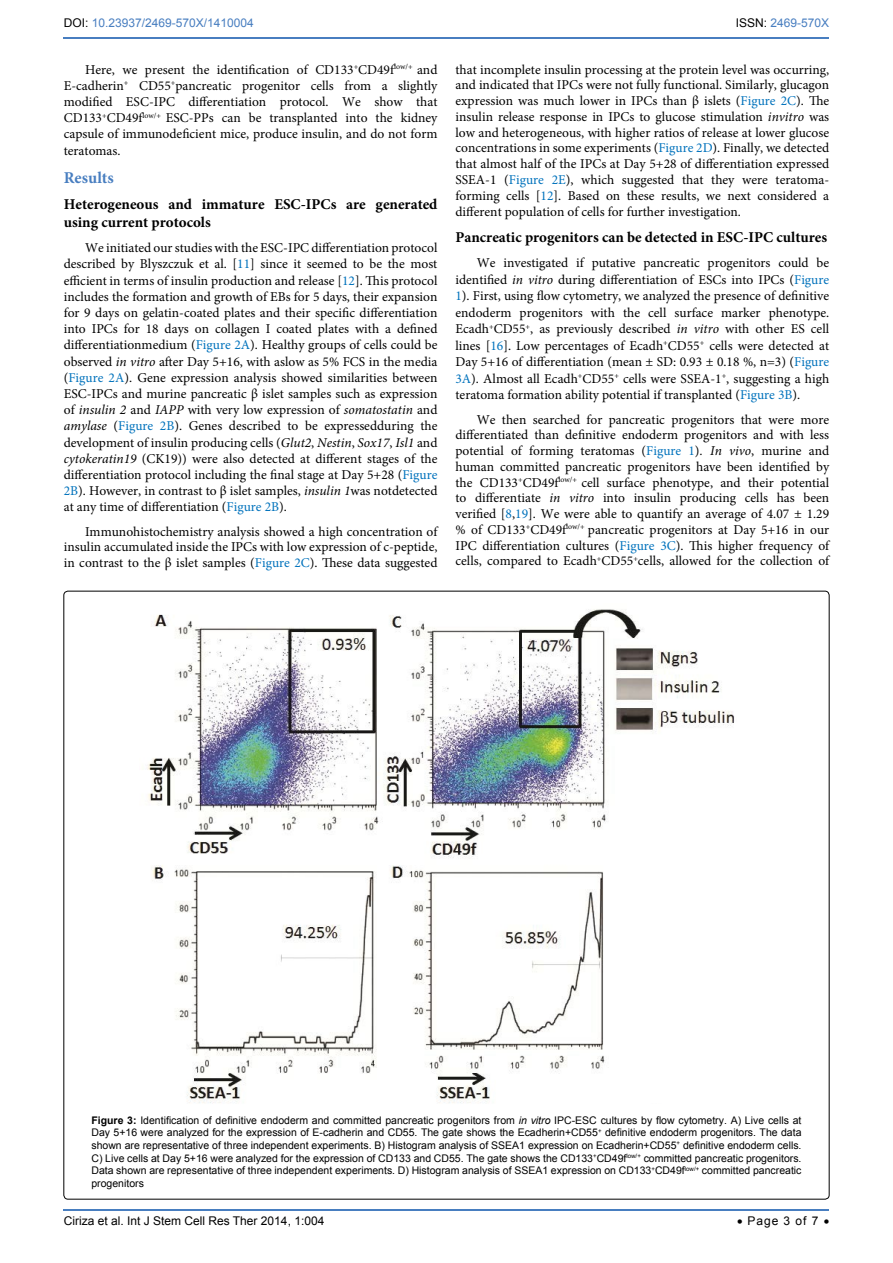
<style>
.page{position:relative;width:893px;height:1263px;background:#fff}
.page>*{position:absolute;margin:0;border:0;box-sizing:border-box;transform-origin:0 0}
.t1{font:700 16.5px "Minion Pro";color:#487ec0}
.t2{font:700 15px/18px "Minion Pro";color:#000}
.t3{font:13.5px/16.2px "Minion Pro";color:#000;text-align:justify}
.t4{font:12px "Arial";color:#000}
.t5{font:12px "Arial";color:#487ec0}
.t6{font:10.5px/12.6px "Arial";color:#000;text-align:justify}
.s1{color:#000}
.s2{color:#0072bc}
.s3{font-style:italic}
.s4{font-weight:700}
</style>
<div class="page">
<hr style="left:64px;top:1209px;width:765px;height:2px;background:#487ec0">
<hr style="left:64px;top:37px;width:765px;height:2px;background:#487ec0">
<img style="left:147px;top:609px;width:588px;height:494px">
<div style="left:620px;top:1074px;width:104px;height:28px;background:#fff"></div>
<p class="t5" style="left:64px;top:14px;width:192px"><span class="s1">DOI:</span> 10.23937/2469-570X/1410004</p>
<p class="t3" style="left:64px;top:61px;width:375px;text-indent:21px">Here, we present the identification of CD133<sup>+</sup>CD49f<sup>low/+</sup> and E-cadherin<sup>+</sup> CD55<sup>+</sup>pancreatic progenitor cells from a slightly modified ESC-IPC differentiation protocol. We show that CD133<sup>+</sup>CD49f<sup>low/+</sup> ESC-PPs can be transplanted into the kidney capsule of immunodeficient mice, produce insulin, and do not form teratomas.</p>
<p class="t1" style="left:64px;top:166px;width:52px">Results</p>
<p class="t2" style="left:64px;top:195px;width:375px">Heterogeneous and immature ESC-IPCs are generated using current protocols</p>
<p class="t3" style="left:64px;top:240px;width:375px;text-indent:21px">We initiated our studies with the ESC-IPC differentiation protocol described by Blyszczuk et al. [<span class="s2">11</span>] since it seemed to be the most efficient in terms of insulin production and release [<span class="s2">12</span>]. This protocol includes the formation and growth of EBs for 5 days, their expansion for 9 days on gelatin-coated plates and their specific differentiation into IPCs for 18 days on collagen I coated plates with a defined differentiationmedium (<span class="s2">Figure 2A</span>). Healthy groups of cells could be observed <span class="s3">in vitro</span> after Day 5+16, with aslow as 5% FCS in the media (<span class="s2">Figure 2A</span>). Gene expression analysis showed similarities between ESC-IPCs and murine pancreatic β islet samples such as expression of <span class="s3">insulin 2</span> and <span class="s3">IAPP</span> with very low expression of <span class="s3">somatostatin</span> and <span class="s3">amylase</span> (<span class="s2">Figure 2B</span>). Genes described to be expressedduring the development of insulin producing cells (<span class="s3">Glut2</span>, <span class="s3">Nestin</span>, <span class="s3">Sox17</span>, <span class="s3">Isl1</span> and <span class="s3">cytokeratin19</span> (CK19)) were also detected at different stages of the differentiation protocol including the final stage at Day 5+28 (<span class="s2">Figure 2B</span>). However, in contrast to β islet samples, <span class="s3">insulin 1</span>was notdetected at any time of differentiation (<span class="s2">Figure 2B</span>).</p>
<p class="t3" style="left:64px;top:523px;width:375px;line-height:15.8px;text-indent:21px">Immunohistochemistry analysis showed a high concentration of insulin accumulated inside the IPCs with low expression of c-peptide, in contrast to the β islet samples (<span class="s2">Figure 2C</span>). These data suggested</p>
<p class="t5" style="left:736px;top:14px;width:95px"><span class="s1">ISSN:</span> 2469-570X</p>
<p class="t3" style="left:455px;top:61px;width:375px;line-height:15.8px">that incomplete insulin processing at the protein level was occurring, and indicated that IPCs were not fully functional. Similarly, glucagon expression was much lower in IPCs than β islets (<span class="s2">Figure 2C</span>). The insulin release response in IPCs to glucose stimulation <span class="s3">invitro</span> was low and heterogeneous, with higher ratios of release at lower glucose concentrations in some experiments (<span class="s2">Figure 2D</span>). Finally, we detected that almost half of the IPCs at Day 5+28 of differentiation expressed SSEA-1 (<span class="s2">Figure 2E</span>), which suggested that they were teratoma&shy;forming cells [<span class="s2">12</span>]. Based on these results, we next considered a different population of cells for further investigation.</p>
<p class="t2" style="left:455px;top:228px;width:373px">Pancreatic progenitors can be detected in ESC-IPC cultures</p>
<p class="t3" style="left:455px;top:255px;width:375px;text-indent:21px">We investigated if putative pancreatic progenitors could be identified <span class="s3">in vitro</span> during differentiation of ESCs into IPCs (<span class="s2">Figure 1</span>). First, using flow cytometry, we analyzed the presence of definitive endoderm progenitors with the cell surface marker phenotype.<br>Ecadh<sup>+</sup>CD55<sup>+</sup>, as previously described <span class="s3">in vitro</span> with other ES cell lines [<span class="s2">16</span>]. Low percentages of Ecadh<sup>+</sup>CD55<sup>+</sup> cells were detected at Day 5+16 of differentiation (mean ± SD: 0.93 ± 0.18 %, n=3) (<span class="s2">Figure 3A</span>). Almost all Ecadh<sup>+</sup>CD55<sup>+</sup> cells were SSEA-1<sup>+</sup>, suggesting a high teratoma formation ability potential if transplanted (<span class="s2">Figure 3B</span>).</p>
<p class="t3" style="left:455px;top:411px;width:375px;line-height:15.8px;text-indent:21px">We then searched for pancreatic progenitors that were more differentiated than definitive endoderm progenitors and with less potential of forming teratomas (<span class="s2">Figure 1</span>)<span class="s3">. In vivo</span>, murine and human committed pancreatic progenitors have been identified by the CD133<sup>+</sup>CD49f<sup>low/+</sup> cell surface phenotype, and their potential to differentiate <span class="s3">in vitro</span> into insulin producing cells has been verified [<span class="s2">8</span>,<span class="s2">19</span>]. We were able to quantify an average of 4.07 ± 1.29 % of CD133<sup>+</sup>CD49f<sup>low/+</sup> pancreatic progenitors at Day 5+16 in our IPC differentiation cultures (<span class="s2">Figure 3C</span>). This higher frequency of cells, compared to Ecadh<sup>+</sup>CD55<sup>+</sup>cells, allowed for the collection of</p>
<p class="t6" style="left:91px;top:1114px;width:712px"><span class="s4">Figure 3:</span> Identification of definitive endoderm and committed pancreatic progenitors from <span class="s3">in vitro</span> IPC-ESC cultures by flow cytometry. A) Live cells at Day 5+16 were analyzed for the expression of E-cadherin and CD55. The gate shows the Ecadherin+CD55<sup>+</sup> definitive endoderm progenitors. The data shown are representative of three independent experiments. B) Histogram analysis of SSEA1 expression on Ecadherin+CD55<sup>+</sup> definitive endoderm cells.<br>C) Live cells at Day 5+16 were analyzed for the expression of CD133 and CD55. The gate shows the CD133<sup>+</sup>CD49f<sup>low/+</sup> committed pancreatic progenitors.<br>Data shown are representative of three independent experiments. D) Histogram analysis of SSEA1 expression on CD133<sup>+</sup>CD49f<sup>low/+</sup> committed pancreatic progenitors</p>
<p class="t4" style="left:64px;top:1213px;width:262px">Ciriza et al. Int J Stem Cell Res Ther 2014, 1:004</p>
<p class="t4" style="left:737px;top:1213px;width:94px">• Page 3 of 7 •</p>
</div>
